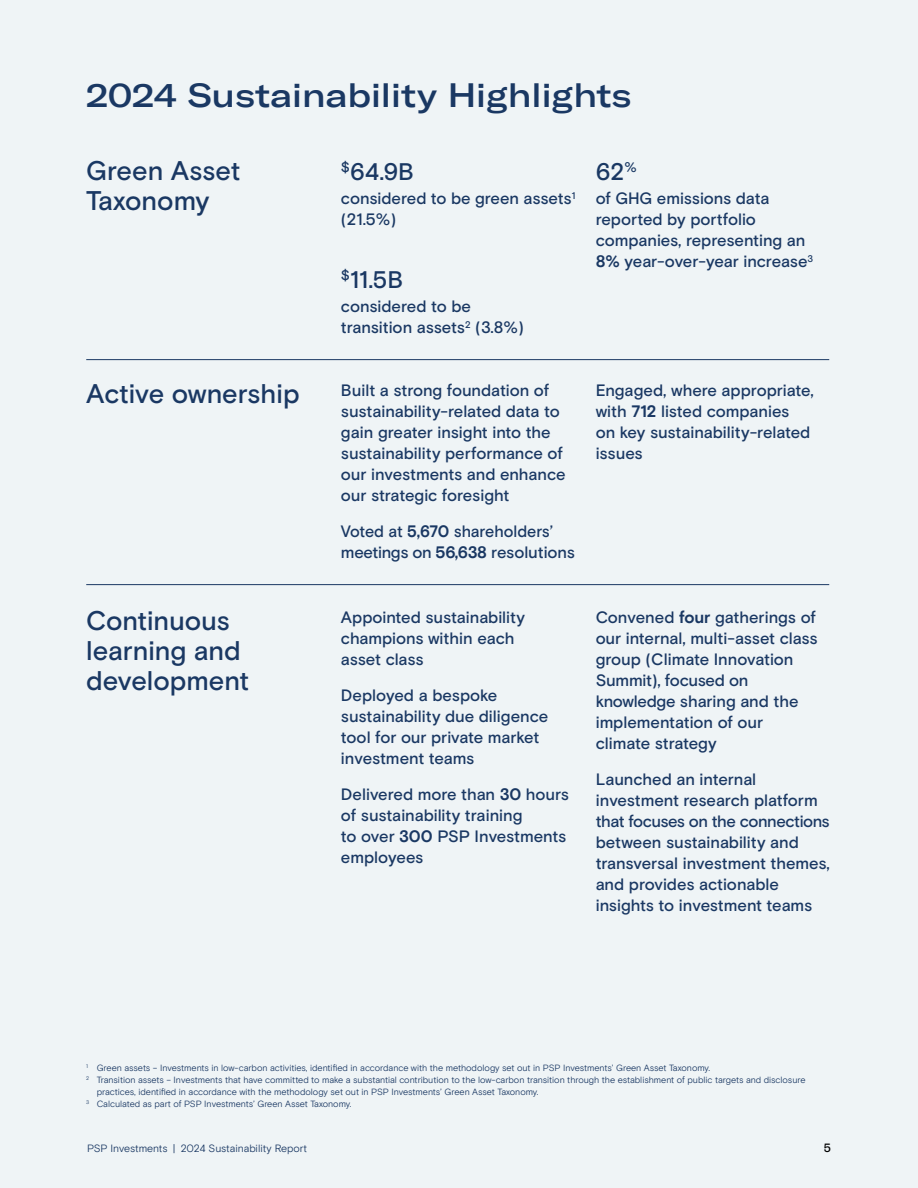
<style>
.page{position:relative;width:918px;height:1188px;background:#eff4f6}
.page>*{position:absolute;margin:0;border:0;box-sizing:border-box;transform-origin:0 0}
.H1{font:500 expanded 33px "GT America";color:#1a3863}
.Metrics_Big_Number{font:500 27px/30px "Basis Grotesque";letter-spacing:-.005em;color:#1a3863}
.Metrics_Big_Number-2{font:500 24px "Basis Grotesque";color:#1a3863}
.Metrics_copy{font:500 16.5px/21px "Basis Grotesque";letter-spacing:-.005em;color:#1a3863}
.t1{font:500 12px "Basis Grotesque";color:#000}
.t2{font:10.5px "Basis Grotesque Pro Off White";letter-spacing:-.01em;color:#1a3863}
.Footnote{font:9px/12px "Basis Grotesque Pro Off White";letter-spacing:-.005em;color:#1a3863}
.s1{font-family:"Basis Grotesque Pro";font-weight:700}
</style>
<div class="page">
<hr style="left:86px;top:359px;width:743px;height:1px;background:#1a3863">
<hr style="left:86px;top:584px;width:743px;height:1px;background:#1a3863">
<p class="H1" style="left:86px;top:75px;width:547px">2024 Sustainability Highlights</p>
<p class="Metrics_Big_Number" style="left:86px;top:155px;width:156px">Green Asset<br>Taxonomy</p>
<p class="Metrics_Big_Number-2" style="left:341px;top:158px;width:75px"><sup>$</sup>64.9B</p>
<p class="Metrics_copy" style="left:341px;top:188px;width:236px">considered to be green assets<sup>1 </sup>(21.5%)</p>
<p class="Metrics_Big_Number-2" style="left:341px;top:266px;width:64px"><sup>$</sup>11.5B</p>
<p class="Metrics_copy" style="left:341px;top:296px;width:184px">considered to be transition assets<sup>2</sup> (3.8%)</p>
<p class="Metrics_Big_Number" style="left:86px;top:378px;width:215px">Active ownership</p>
<p class="Metrics_copy" style="left:341px;top:380px;width:226px">Built a strong foundation of sustainability-related data to gain greater insight into the sustainability performance of our investments and enhance our strategic foresight</p>
<p class="Metrics_copy" style="left:341px;top:521px;width:236px">Voted at <span class="s1">5,670</span> shareholders’ meetings on <span class="s1">56,638</span> resolutions</p>
<p class="Metrics_Big_Number" style="left:86px;top:605px;width:164px">Continuous learning and development</p>
<p class="Metrics_copy" style="left:341px;top:607px;width:186px">Appointed sustainability champions within each asset class</p>
<p class="Metrics_copy" style="left:341px;top:685px;width:209px">Deployed a bespoke sustainability due diligence tool for our private market investment teams</p>
<p class="Metrics_copy" style="left:341px;top:784px;width:229px">Delivered more than <span class="s1">30</span> hours of sustainability training<br>to over <span class="s1">300</span> PSP Investments employees</p>
<p class="Metrics_Big_Number-2" style="left:596px;top:158px;width:43px">62<sup>%</sup></p>
<p class="Metrics_copy" style="left:596px;top:188px;width:219px">of GHG emissions data reported by portfolio companies, representing an<br><span class="s1">8%</span> year-over-year increase<sup>3</sup></p>
<p class="Metrics_copy" style="left:596px;top:380px;width:219px">Engaged, where appropriate, with <span class="s1">712</span> listed companies<br>on key sustainability-related issues</p>
<p class="Metrics_copy" style="left:596px;top:607px;width:224px">Convened <span class="s1">four</span> gatherings of our internal, multi-asset class group (Climate Innovation<br>Summit), focused on knowledge sharing and the implementation of our climate strategy</p>
<p class="Metrics_copy" style="left:596px;top:769px;width:236px">Launched an internal investment research platform that focuses on the connections between sustainability and transversal investment themes, and provides actionable insights to investment teams</p>
<p class="Footnote" style="left:86px;top:1062px;width:626px"><sup>1</sup> Green assets – Investments in low-carbon activities, identified in accordance with the methodology set out in PSP Investments’ Green Asset Taxonomy.</p>
<p class="Footnote" style="left:97px;top:1074px;width:710px;text-indent:-10px"><sup>2</sup> Transition assets – Investments that have committed to make a substantial contribution to the low-carbon transition through the establishment of public targets and disclosure practices, identified in accordance with the methodology set out in PSP Investments’ Green Asset Taxonomy.</p>
<p class="Footnote" style="left:86px;top:1098px;width:267px"><sup>3</sup> Calculated as part of PSP Investments’ Green Asset Taxonomy.</p>
<p class="t2" style="left:87px;top:1142px;width:222px">PSP Investments | 2024 Sustainability Report</p>
<p class="t1" style="left:824px;top:1141px;width:9px">5</p>
</div>
